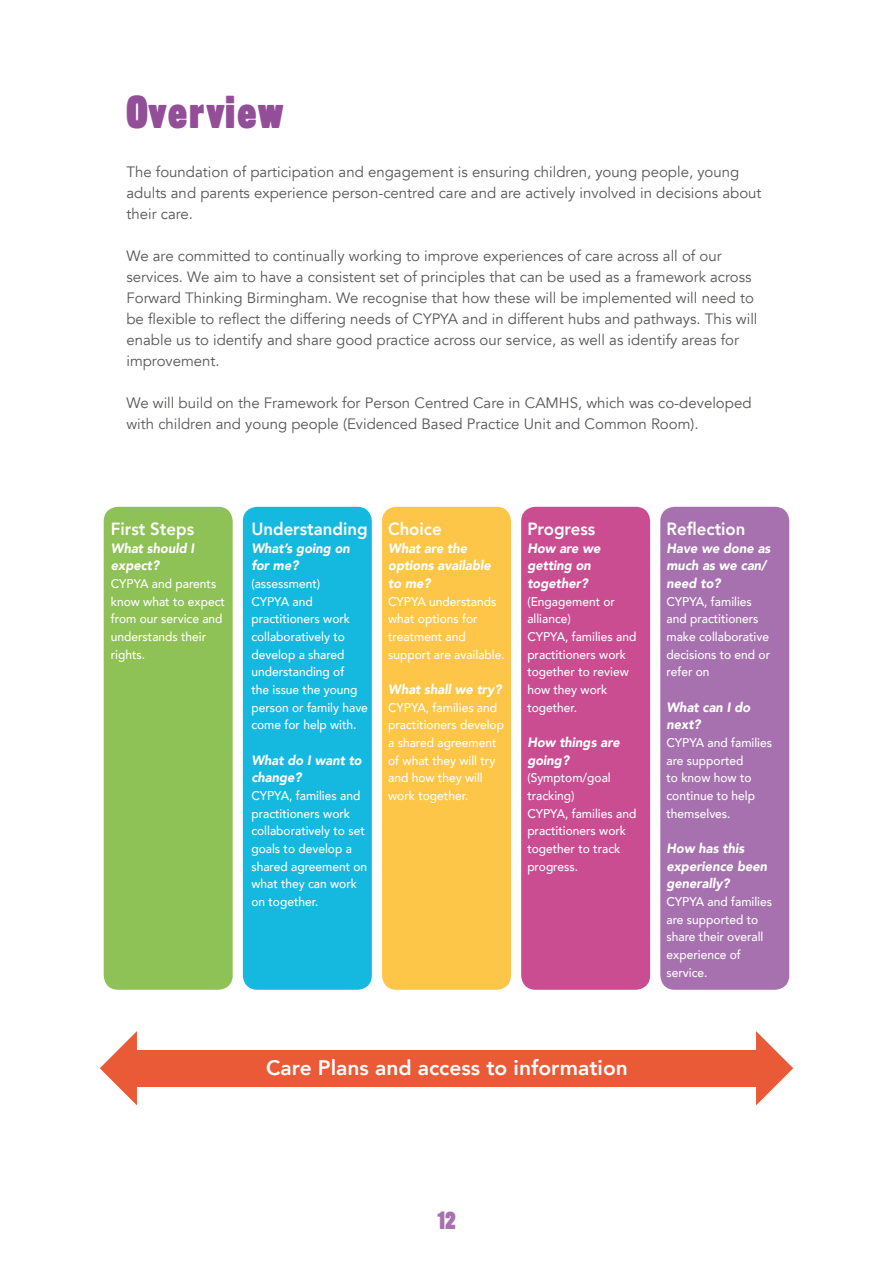
<style>
.page{position:relative;width:893px;height:1263px;background:#fff}
.page>*{position:absolute;margin:0;border:0;box-sizing:border-box;transform-origin:0 0}
.t1{font:900 45px "Sans Thirteen";letter-spacing:.055em;color:#934e98}
.t2{font:900 24px "Sans Thirteen";color:#a671ae}
.t3{font:800 21px "Avenir";color:#fff}
.t4{font:800 17.7px "Avenir";color:#fff;scale:.95 1}
.t5{font:15px/21px "Avenir";color:#575756}
.t6{font:italic 900 13.5px/17.7px "Avenir";color:#fff;scale:.95 1}
.t7{font:500 12.6px/17.7px "Avenir";color:#fff;scale:.95 1}
</style>
<div class="page">
<div style="left:243px;top:507px;width:129px;height:483px;background:#15b9e0;border-radius:14px"></div>
<div style="left:104px;top:507px;width:129px;height:483px;background:#8ec156;border-radius:14px"></div>
<div style="left:382px;top:507px;width:129px;height:483px;background:#fdc648;border-radius:14px"></div>
<div style="left:521px;top:507px;width:129px;height:483px;background:#ca4d91;border-radius:14px"></div>
<div style="left:660px;top:507px;width:129px;height:483px;background:#a671ae;border-radius:14px"></div>
<div style="left:129px;top:1050px;width:636px;height:36px;background:#eb5a37"></div>
<svg style="left:100px;top:1031px;width:37px;height:74px"></svg>
<svg style="left:756px;top:1031px;width:37px;height:74px"></svg>
<h1 class="t1" style="left:126px;top:85px;width:158px">Overview</h1>
<p class="t5" style="left:126px;top:162px;width:637px">The foundation of participation and engagement is ensuring children, young people, young adults and parents experience person-centred care and are actively involved in decisions about their care.</p>
<p class="t5" style="left:126px;top:246px;width:633px">We are committed to continually working to improve experiences of care across all of our services. We aim to have a consistent set of principles that can be used as a framework across Forward Thinking Birmingham. We recognise that how these will be implemented will need to be flexible to reflect the differing needs of CYPYA and in different hubs and pathways. This will enable us to identify and share good practice across our service, as well as identify areas for improvement.</p>
<p class="t5" style="left:126px;top:393px;width:627px">We will build on the Framework for Person Centred Care in CAMHS, which was co-developed with children and young people (Evidenced Based Practice Unit and Common Room).</p>
<h3 class="t4" style="left:111px;top:515px;width:89px">First Steps</h3>
<p class="t6" style="left:111px;top:539px;width:89px">What should I expect?</p>
<p class="t7" style="left:111px;top:574px;width:122px">CYPYA and parents know what to expect from our service and understands their rights.</p>
<h3 class="t4" style="left:251px;top:515px;width:124px">Understanding</h3>
<p class="t6" style="left:251px;top:539px;width:105px">What’s going on for me?</p>
<p class="t7" style="left:251px;top:574px;width:124px">(assessment)<br>CYPYA and practitioners work collaboratively to develop a shared understanding of<br>the issue the young person or family have come for help with.</p>
<p class="t6" style="left:251px;top:751px;width:118px">What do I want to change?</p>
<p class="t7" style="left:251px;top:786px;width:124px">CYPYA, families and practitioners work collaboratively to set goals to develop a shared agreement on what they can work on together.</p>
<h3 class="t4" style="left:388px;top:515px;width:58px">Choice</h3>
<p class="t6" style="left:388px;top:539px;width:110px">What are the options available to me?</p>
<p class="t7" style="left:388px;top:592px;width:124px">CYPYA understands what options for treatment and support are available.</p>
<p class="t6" style="left:388px;top:680px;width:121px">What shall we try?</p>
<p class="t7" style="left:388px;top:698px;width:123px">CYPYA, families and practitioners develop a shared agreement of what they will try and how they will work together.</p>
<h3 class="t4" style="left:527px;top:515px;width:73px">Progress</h3>
<p class="t6" style="left:527px;top:539px;width:78px">How are we getting on together?</p>
<p class="t7" style="left:527px;top:592px;width:116px">(Engagement or alliance)<br>CYPYA, families and practitioners work together to review how they work together.</p>
<p class="t6" style="left:527px;top:733px;width:99px">How things are going?</p>
<p class="t7" style="left:527px;top:768px;width:116px">(Symptom/goal tracking)<br>CYPYA, families and practitioners work together to track progress.</p>
<h3 class="t4" style="left:666px;top:515px;width:85px">Reflection</h3>
<p class="t6" style="left:666px;top:539px;width:111px">Have we done as much as we can/ need to?</p>
<p class="t7" style="left:666px;top:592px;width:111px">CYPYA, families and practitioners make collaborative decisions to end or refer on</p>
<p class="t6" style="left:666px;top:698px;width:90px">What can I do next?</p>
<p class="t7" style="left:666px;top:733px;width:113px">CYPYA and families are supported<br>to know how to continue to help themselves.</p>
<p class="t6" style="left:666px;top:839px;width:108px">How has this experience been generally?</p>
<p class="t7" style="left:666px;top:892px;width:113px">CYPYA and families are supported to share their overall experience of service.</p>
<h3 class="t3" style="left:266px;top:1051px;width:363px">Care Plans and access to information</h3>
<h2 class="t2" style="left:437px;top:1205px;width:20px">12</h2>
</div>
